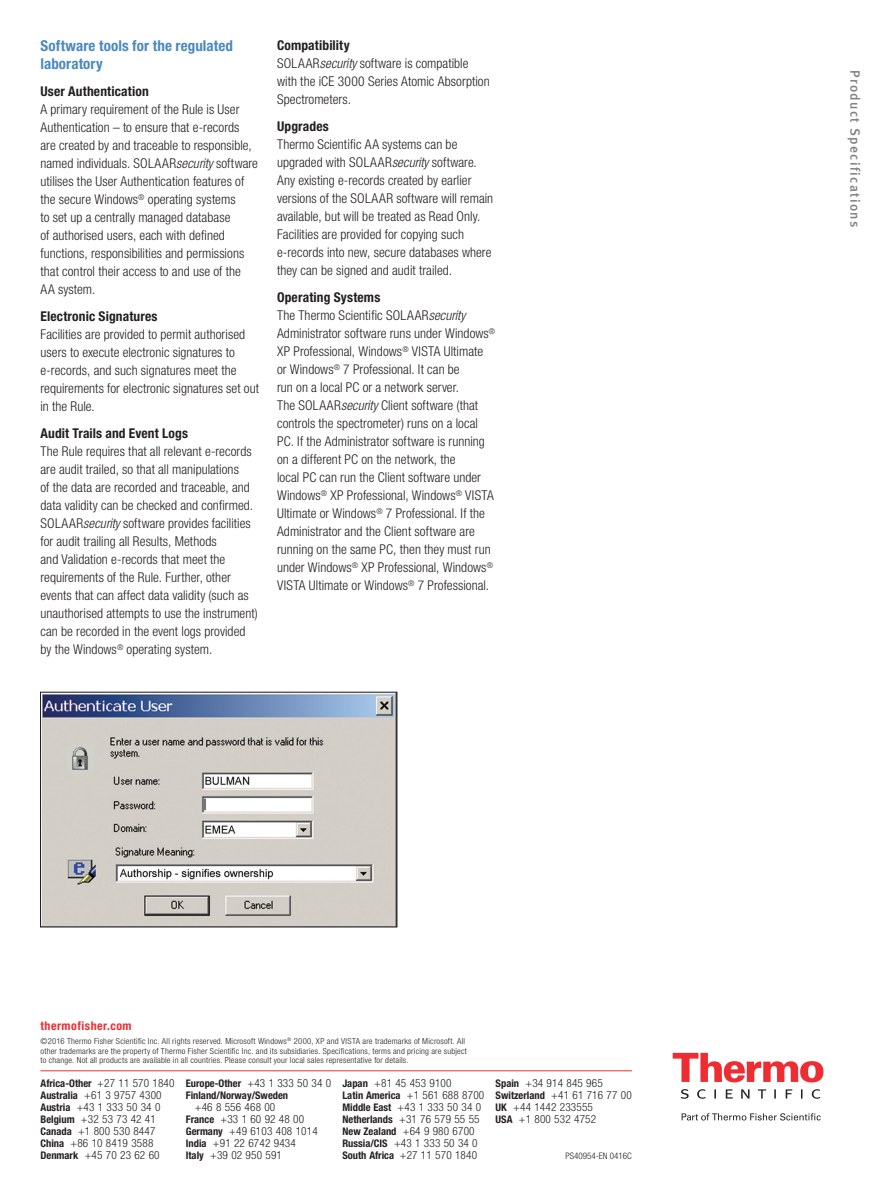
<style>
.page{position:relative;width:891px;height:1188px;background:#fff}
.page>*{position:absolute;margin:0;border:0;box-sizing:border-box;transform-origin:0 0}
.t1{font:700 condensed 15px/18px "Helvetica Neue LT Std";letter-spacing:.005em;color:#4a89be}
.t2{font:300 condensed 13.5px/18px "Helvetica Neue LT Std";letter-spacing:.005em;color:#231f20}
.t3{font:700 condensed 13.5px "Helvetica Neue LT Std";letter-spacing:.01em;color:#231f20}
.t4{font:13.5px "Meta Medium LF";letter-spacing:.1em;color:#808083}
.t5{font:700 condensed 12px "Helvetica Neue";letter-spacing:.04em;color:#ee2d33}
.t6{font:300 condensed 11.25px/12px "Helvetica Neue";letter-spacing:.015em;color:#231f20}
.t7{font:700 condensed 10.5px/12px "Helvetica Neue";color:#231f20}
.t8{font:300 condensed 9px "Helvetica Neue";color:#231f20}
.t9{font:300 condensed 8.25px/9.8px "Helvetica Neue";letter-spacing:.02em;color:#231f20;scale:1.05 1}
.s1{font-style:italic}
.s2{font-weight:700}
.s3{font-weight:300;font-size:11.25px}
.s4{font-weight:700;font-size:10.5px}
</style>
<div class="page">
<hr style="left:40px;top:1070px;width:592px;height:1px;background:#ee2d33">
<svg style="left:673px;top:1053px;width:150px;height:29px"></svg>
<svg style="left:681px;top:1089px;width:139px;height:10px"></svg>
<svg style="left:682px;top:1113px;width:139px;height:8px"></svg>
<img style="left:42px;top:694px;width:353px;height:231px">
<div style="left:40px;top:692px;width:357px;height:235px;border:1px solid #231f20"></div>
<p class="t1" style="left:40px;top:37px;width:194px">Software tools for the regulated laboratory</p>
<p class="t3" style="left:40px;top:83px;width:110px">User Authentication</p>
<p class="t2" style="left:40px;top:100px;width:219px">A primary requirement of the Rule is User Authentication – to ensure that e-records are created by and traceable to responsible, named individuals. SOLAAR<span class="s1">security</span> software utilises the User Authentication features of the secure Windows<sup>®</sup> operating systems<br>to set up a centrally managed database<br>of authorised users, each with defined functions, responsibilities and permissions that control their access to and use of the AA system.</p>
<p class="t3" style="left:40px;top:308px;width:119px">Electronic Signatures</p>
<p class="t2" style="left:40px;top:325px;width:220px">Facilities are provided to permit authorised users to execute electronic signatures to e-records, and such signatures meet the requirements for electronic signatures set out in the Rule.</p>
<p class="t3" style="left:40px;top:425px;width:149px">Audit Trails and Event Logs</p>
<p class="t2" style="left:40px;top:442px;width:219px">The Rule requires that all relevant e-records are audit trailed, so that all manipulations<br>of the data are recorded and traceable, and data validity can be checked and confirmed.<br>SOLAAR<span class="s1">security</span> software provides facilities for audit trailing all Results, Methods<br>and Validation e-records that meet the requirements of the Rule. Further, other events that can affect data validity (such as unauthorised attempts to use the instrument) can be recorded in the event logs provided by the Windows<sup>®</sup> operating system.</p>
<p class="t2" style="left:277px;top:36px;width:214px"><span class="s2">Compatibility<br></span>SOLAAR<span class="s1">security</span> software is compatible with the iCE 3000 Series Atomic Absorption<br>Spectrometers.</p>
<p class="t3" style="left:277px;top:118px;width:53px">Upgrades</p>
<p class="t2" style="left:277px;top:135px;width:218px">Thermo Scientific AA systems can be upgraded with SOLAAR<span class="s1">security</span> software.<br>Any existing e-records created by earlier versions of the SOLAAR software will remain available, but will be treated as Read Only.<br>Facilities are provided for copying such e-records into new, secure databases where they can be signed and audit trailed.</p>
<p class="t2" style="left:277px;top:288px;width:220px"><span class="s2">Operating Systems<br></span>The Thermo Scientific SOLAAR<span class="s1">security </span>Administrator software runs under Windows<sup>® </sup>XP Professional, Windows<sup>®</sup> VISTA Ultimate or Windows<sup>®</sup> 7 Professional. It can be<br>run on a local PC or a network server.<br>The SOLAAR<span class="s1">security</span> Client software (that controls the spectrometer) runs on a local PC. If the Administrator software is running on a different PC on the network, the<br>local PC can run the Client software under Windows<sup>®</sup> XP Professional, Windows<sup>®</sup> VISTA Ultimate or Windows<sup>®</sup> 7 Professional. If the Administrator and the Client software are running on the same PC, then they must run under Windows<sup>®</sup> XP Professional, Windows<sup>® </sup>VISTA Ultimate or Windows<sup>®</sup> 7 Professional.</p>
<p class="t5" style="left:40px;top:1018px;width:93px">thermofisher.com</p>
<p class="t9" style="left:40px;top:1036px;width:408px">©2016 Thermo Fisher Scientific Inc. All rights reserved. Microsoft Windows<sup>®</sup> 2000, XP and VISTA are trademarks of Microsoft. All other trademarks are the property of Thermo Fisher Scientific Inc. and its subsidiaries. Specifications, terms and pricing are subject to change. Not all products are available in all countries. Please consult your local sales representative for details.</p>
<p class="t7" style="left:40px;top:1078px;width:136px">Africa-Other <span class="s3">+27 11 570 1840</span></p>
<p class="t6" style="left:40px;top:1089px;width:123px"><span class="s4">Australia</span> +61 3 9757 4300<br><span class="s4">Austria</span> +43 1 333 50 34 0<br><span class="s4">Belgium</span> +32 53 73 42 41<br><span class="s4">Canada</span> +1 800 530 8447<br><span class="s4">China</span> +86 10 8419 3588<br><span class="s4">Denmark</span> +45 70 23 62 60</p>
<p class="t7" style="left:186px;top:1078px;width:147px">Europe-Other <span class="s3">+43 1 333 50 34 0<br></span>Finland/Norway/Sweden</p>
<p class="t6" style="left:186px;top:1101px;width:133px;text-indent:9px">+46 8 556 468 00<br><span class="s4">France</span> +33 1 60 92 48 00<br><span class="s4">Germany</span> +49 6103 408 1014<br><span class="s4">India</span> +91 22 6742 9434<br><span class="s4">Italy</span> +39 02 950 591</p>
<p class="t6" style="left:342px;top:1077px;width:111px"><span class="s4">Japan</span> +81 45 453 9100</p>
<p class="t7" style="left:342px;top:1090px;width:143px">Latin America <span class="s3">+1 561 688 8700</span></p>
<p class="t6" style="left:342px;top:1101px;width:140px"><span class="s4">Middle East</span> +43 1 333 50 34 0<br><span class="s4">Netherlands</span> +31 76 579 55 55<br><span class="s4">New Zealand</span> +64 9 980 6700<br><span class="s4">Russia/CIS</span> +43 1 333 50 34 0<br><span class="s4">South Africa</span> +27 11 570 1840</p>
<p class="t6" style="left:496px;top:1077px;width:138px"><span class="s4">Spain</span> +34 914 845 965<br><span class="s4">Switzerland</span> +41 61 716 77 00<br><span class="s4">UK</span> +44 1442 233555<br><span class="s4">USA</span> +1 800 532 4752</p>
<p class="t8" style="left:566px;top:1151px;width:68px">PS40954-EN 0416C</p>
<p class="t4" style="left:863px;top:70px;width:159px;rotate:90deg">Product Specifications</p>
</div>
